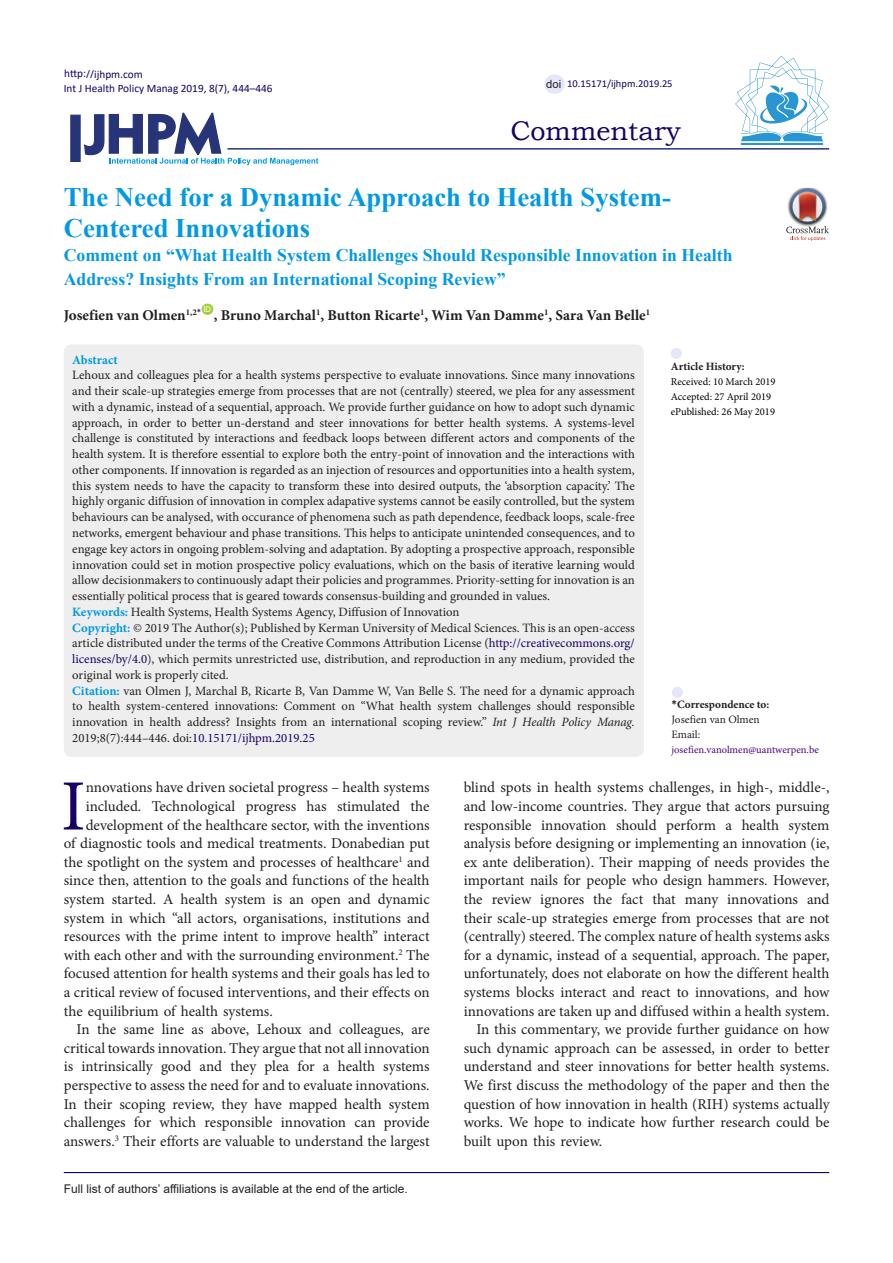
<style>
.page{position:relative;width:893px;height:1263px;background:#fff}
.page>*{position:absolute;margin:0;border:0;box-sizing:border-box;transform-origin:0 0}
.t1{font:72.3px "Minion Pro";color:#190066}
.t2{font:27px "Bookman Old Style";color:#190066}
.Default{font:700 26.7px/31.5px "Times New Roman";color:#0099e5}
.Default-2{font:700 17.7px/24px "Times New Roman";color:#0099e5}
.t3{font:15px/18.6px "Minion Pro";color:#231f20;text-align:justify}
.Default-3{font:700 15px "Minion Pro";color:#231f20}
.t4{font:12.75px/15.8px "Minion Pro";color:#231f20;text-align:justify}
.Default-4{font:700 12.75px "Minion Pro";color:#0099e5}
.t5{font:12px "Arial";color:#231f20}
.t6{font:11.25px "Calibri";color:#190066}
.t7{font:700 11.25px "Minion Pro";color:#231f20}
.t8{font:11.25px "Minion Pro";color:#231f20}
.t9{font:11.25px "Arial";color:#231f20}
.t10{font:10.5px "Minion Pro";color:#000}
.t11{font:10.5px "Minion Pro";color:#4b0082}
.t12{font:10.5px "Calibri";color:#190066}
.t13{font:7.8px "Arial";color:#fff}
.s1{font-weight:700;color:#0099e5}
.s2{color:#190066}
.s3{font-style:italic}
.s4{font-family:"Calibri"}
</style>
<div class="page">
<svg style="left:84px;top:112px;width:234px;height:53px"></svg>
<div style="left:70px;top:115px;width:11px;height:47px;background:#273578;border:1px solid #273578"></div>
<div style="left:202px;top:304px;width:11px;height:11px;background:#a6ce39;border-radius:50%"></div>
<hr style="left:227px;top:148px;width:602px;height:2px;background:#273578">
<div style="left:64px;top:344px;width:580px;height:413px;background:#eee;border-radius:8px"></div>
<div style="left:672px;top:687px;width:11px;height:11px;background:#e6e6fa;border-radius:50%"></div>
<div style="left:671px;top:348px;width:11px;height:11px;background:#e6e6fa;border-radius:50%"></div>
<hr style="left:64px;top:1172px;width:765px;height:1px;background:#190066">
<hr style="left:741px;top:143px;width:82px;height:2px;background:#2995d2">
<svg style="left:735px;top:56px;width:94px;height:85px"></svg>
<div style="left:544px;top:74px;width:21px;height:20px;background:#e6e6fa;border-radius:50%"></div>
<img style="left:798px;top:188px;width:18px;height:1px">
<svg style="left:786px;top:189px;width:43px;height:52px"></svg>
<p class="t6" style="left:64px;top:66px;width:80px">http://ijhpm.com</p>
<p class="t6" style="left:64px;top:81px;width:210px">Int J Health Policy Manag 2019, 8(7), 444–446</p>
<p class="t9" style="left:546px;top:76px;width:17px">doi</p>
<p class="t12" style="left:567px;top:76px;width:107px">10.15171/ijhpm.2019.25</p>
<p class="t2" style="left:510px;top:113px;width:172px">Commentary</p>
<p class="Default" style="left:64px;top:180px;width:609px">The Need for a Dynamic Approach to Health System-<br>Centered Innovations</p>
<p class="Default-2" style="left:64px;top:243px;width:670px">Comment on “What Health System Challenges Should Responsible Innovation in Health<br>Address? Insights From an International Scoping Review”</p>
<p class="Default-3" style="left:64px;top:305px;width:139px">Josefien van Olmen<sup>1,2</sup><sup>*</sup></p>
<p class="t13" style="left:203px;top:304px;width:9px">ID</p>
<p class="Default-3" style="left:214px;top:305px;width:438px">, Bruno Marchal<sup>1</sup>, Button Ricarte<sup>1</sup>, Wim Van Damme<sup>1</sup>, Sara Van Belle<sup>1</sup></p>
<p class="Default-4" style="left:72px;top:351px;width:47px">Abstract</p>
<p class="t4" style="left:72px;top:368px;width:564px">Lehoux and colleagues plea for a health systems perspective to evaluate innovations. Since many innovations and their scale-up strategies emerge from processes that are not (centrally) steered, we plea for any assessment with a dynamic, instead of a sequential, approach. We provide further guidance on how to adopt such dynamic approach, in order to better un-derstand and steer innovations for better health systems. A systems-level challenge is constituted by interactions and feedback loops between different actors and components of the health system. It is therefore essential to explore both the entry-point of innovation and the interactions with other components. If innovation is regarded as an injection of resources and opportunities into a health system, this system needs to have the capacity to transform these into desired outputs, the ‘absorption capacity.’ The highly organic diffusion of innovation in complex adapative systems cannot be easily controlled, but the system behaviours can be analysed, with occurance of phenomena such as path dependence, feedback loops, scale-free networks, emergent behaviour and phase transitions. This helps to anticipate unintended consequences, and to engage key actors in ongoing problem-solving and adaptation. By adopting a prospective approach, responsible innovation could set in motion prospective policy evaluations, which on the basis of iterative learning would allow decisionmakers to continuously adapt their policies and programmes. Priority-setting for innovation is an essentially political process that is geared towards consensus-building and grounded in values.</p>
<p class="t4" style="left:72px;top:604px;width:389px"><span class="s1">Keywords:</span> Health Systems, Health Systems Agency, Diffusion of Innovation</p>
<p class="t4" style="left:72px;top:620px;width:564px"><span class="s1">Copyright:</span> © 2019 The Author(s); Published by Kerman University of Medical Sciences. This is an open-access article distributed under the terms of the Creative Commons Attribution License (<span class="s2">http://creativecommons.org/ licenses/by/4.0</span>), which permits unrestricted use, distribution, and reproduction in any medium, provided the original work is properly cited.</p>
<p class="t4" style="left:72px;top:683px;width:564px"><span class="s1">Citation:</span> van Olmen J, Marchal B, Ricarte B, Van Damme W, Van Belle S. The need for a dynamic approach to health system-centered innovations: Comment on “What health system challenges should responsible innovation in health address? Insights from an international scoping review.” <span class="s3">Int J Health Policy Manag.<br></span>2019;8(7):444–446. doi:<span class="s2">10.15171/ijhpm.2019.25</span></p>
<p class="t7" style="left:671px;top:358px;width:76px">Article History:</p>
<p class="t10" style="left:671px;top:374px;width:106px">Received: 10 March 2019</p>
<p class="t10" style="left:671px;top:389px;width:102px">Accepted: 27 April 2019</p>
<p class="t10" style="left:671px;top:404px;width:106px">ePublished: 26 May 2019</p>
<p class="t7" style="left:671px;top:697px;width:99px"><span class="s4">*</span>Correspondence to:</p>
<p class="t8" style="left:671px;top:712px;width:90px">Josefien van Olmen</p>
<p class="t8" style="left:671px;top:727px;width:30px">Email:</p>
<p class="t11" style="left:671px;top:743px;width:149px">josefien.vanolmen@uantwerpen.be</p>
<p class="t1" style="left:61px;top:758px;width:26px">I</p>
<p class="t3" style="left:86px;top:778px;width:345px">nnovations have driven societal progress – health systems</p>
<p class="t3" style="left:86px;top:797px;width:345px">included. Technological progress has stimulated the</p>
<p class="t3" style="left:86px;top:815px;width:345px">development of the healthcare sector, with the inventions</p>
<p class="t3" style="left:64px;top:834px;width:367px">of diagnostic tools and medical treatments. Donabedian put</p>
<p class="t3" style="left:64px;top:853px;width:367px">the spotlight on the system and processes of healthcare<sup>1</sup> and</p>
<p class="t3" style="left:64px;top:871px;width:367px">since then, attention to the goals and functions of the health</p>
<p class="t3" style="left:64px;top:890px;width:367px">system started. A health system is an open and dynamic</p>
<p class="t3" style="left:64px;top:908px;width:367px">system in which “all actors, organisations, institutions and</p>
<p class="t3" style="left:64px;top:927px;width:367px">resources with the prime intent to improve health” interact</p>
<p class="t3" style="left:64px;top:946px;width:367px">with each other and with the surrounding environment.<sup>2</sup> The</p>
<p class="t3" style="left:64px;top:964px;width:367px">focused attention for health systems and their goals has led to</p>
<p class="t3" style="left:64px;top:983px;width:367px">a critical review of focused interventions, and their effects on</p>
<p class="t3" style="left:64px;top:1001px;width:211px">the equilibrium of health systems.</p>
<p class="t3" style="left:64px;top:1020px;width:367px;text-indent:13px">In the same line as above, Lehoux and colleagues, are critical towards innovation. They argue that not all innovation is intrinsically good and they plea for a health systems perspective to assess the need for and to evaluate innovations.<br>In their scoping review, they have mapped health system challenges for which responsible innovation can provide answers.<sup>3</sup> Their efforts are valuable to understand the largest</p>
<p class="t5" style="left:64px;top:1180px;width:346px">Full list of authors’ affiliations is available at the end of the article.</p>
<p class="t3" style="left:464px;top:778px;width:367px">blind spots in health systems challenges, in high-, middle-, and low-income countries. They argue that actors pursuing responsible innovation should perform a health system analysis before designing or implementing an innovation (ie, ex ante deliberation). Their mapping of needs provides the important nails for people who design hammers. However, the review ignores the fact that many innovations and their scale-up strategies emerge from processes that are not (centrally) steered. The complex nature of health systems asks for a dynamic, instead of a sequential, approach. The paper, unfortunately, does not elaborate on how the different health systems blocks interact and react to innovations, and how innovations are taken up and diffused within a health system.</p>
<p class="t3" style="left:464px;top:1020px;width:367px;text-indent:13px">In this commentary, we provide further guidance on how such dynamic approach can be assessed, in order to better understand and steer innovations for better health systems.<br>We first discuss the methodology of the paper and then the question of how innovation in health (RIH) systems actually works. We hope to indicate how further research could be built upon this review.</p>
</div>
